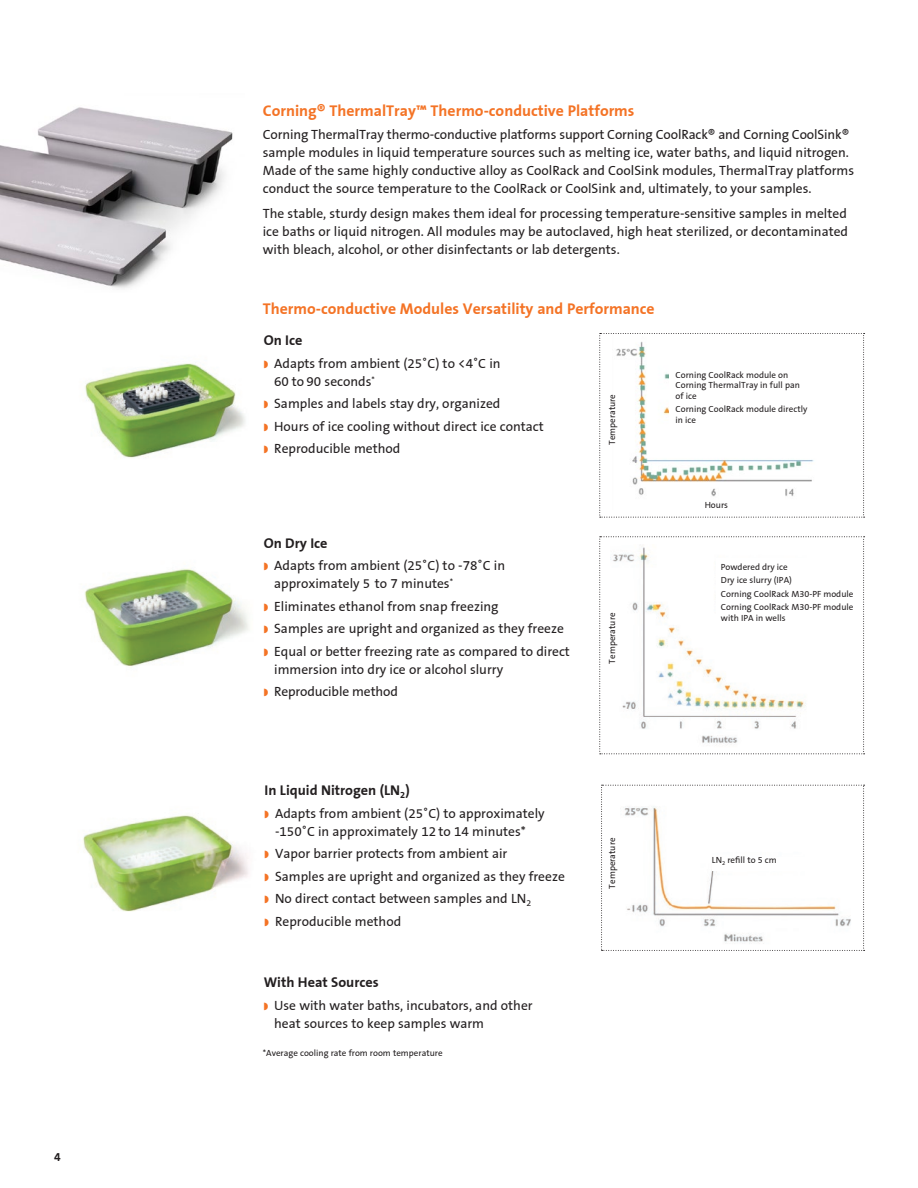
<style>
.page{position:relative;width:918px;height:1188px;background:#fff}
.page>*{position:absolute;margin:0;border:0;box-sizing:border-box;transform-origin:0 0}
.A_Head{font:700 15.75px "Corning Sans";color:#f47325}
.B_Head{font:700 14.25px "Corning Sans";color:#231f20}
.Body{font:13.5px/18px "Corning Sans";color:#231f20}
.t1{font:700 12px "Corning Sans";color:#231f20}
.Fig_legend{font:9px/10.5px "Corning Sans";color:#231f20}
.s1{color:#f47325}
</style>
<div class="page">
<img style="left:0;top:107px;width:233px;height:182px">
<img style="left:85px;top:363px;width:160px;height:95px">
<img style="left:85px;top:568px;width:164px;height:99px">
<img style="left:83px;top:815px;width:166px;height:97px">
<svg style="left:599px;top:333px;width:266px;height:185px"></svg>
<svg style="left:599px;top:536px;width:266px;height:218px"></svg>
<svg style="left:601px;top:785px;width:264px;height:166px"></svg>
<div style="left:712px;top:857px;width:101px;height:13px;background:#fff"></div>
<div style="left:670px;top:365px;width:155px;height:75px;background:#fff"></div>
<div style="left:716px;top:559px;width:144px;height:82px;background:#fff"></div>
<div style="left:719px;top:485px;width:34px;height:15px;background:#fff"></div>
<p class="t1" style="left:54px;top:1150px;width:8px">4</p>
<p class="A_Head" style="left:263px;top:102px;width:373px">Corning® ThermalTray™ Thermo-conductive Platforms</p>
<p class="Body" style="left:263px;top:125px;width:593px">Corning ThermalTray thermo-conductive platforms support Corning CoolRack® and Corning CoolSink® sample modules in liquid temperature sources such as melting ice, water baths, and liquid nitrogen.<br>Made of the same highly conductive alloy as CoolRack and CoolSink modules, ThermalTray platforms conduct the source temperature to the CoolRack or CoolSink and, ultimately, to your samples.</p>
<p class="Body" style="left:263px;top:205px;width:587px;text-align:justify">The stable, sturdy design makes them ideal for processing temperature-sensitive samples in melted ice baths or liquid nitrogen. All modules may be autoclaved, high heat sterilized, or decontaminated with bleach, alcohol, or other disinfectants or lab detergents.</p>
<p class="A_Head" style="left:263px;top:300px;width:393px">Thermo-conductive Modules Versatility and Performance</p>
<p class="B_Head" style="left:264px;top:332px;width:40px">On Ice</p>
<p class="Body" style="left:274px;top:354px;width:228px;text-indent:-10px"><span class="s1">◗</span> Adapts from ambient (25˚C) to &lt;4˚C in<br>60 to 90 seconds<sup>*</sup></p>
<p class="Body" style="left:264px;top:395px;width:238px"><span class="s1">◗</span> Samples and labels stay dry, organized</p>
<p class="Body" style="left:264px;top:417px;width:282px"><span class="s1">◗</span> Hours of ice cooling without direct ice contact</p>
<p class="Body" style="left:264px;top:440px;width:138px"><span class="s1">◗</span> Reproducible method</p>
<p class="B_Head" style="left:264px;top:534px;width:65px">On Dry Ice</p>
<p class="Body" style="left:274px;top:557px;width:232px;text-indent:-10px"><span class="s1">◗</span> Adapts from ambient (25˚C) to -78˚C in approximately 5 to 7 minutes<sup>*</sup></p>
<p class="Body" style="left:264px;top:597px;width:236px"><span class="s1">◗</span> Eliminates ethanol from snap freezing</p>
<p class="Body" style="left:264px;top:620px;width:302px"><span class="s1">◗</span> Samples are upright and organized as they freeze</p>
<p class="Body" style="left:274px;top:642px;width:297px;text-indent:-10px"><span class="s1">◗</span> Equal or better freezing rate as compared to direct immersion into dry ice or alcohol slurry</p>
<p class="Body" style="left:264px;top:683px;width:136px"><span class="s1">◗</span> Reproducible method</p>
<p class="Fig_legend" style="left:607px;top:445px;width:52px;rotate:-90deg">Temperature</p>
<p class="Fig_legend" style="left:607px;top:664px;width:52px;rotate:-90deg">Temperature</p>
<p class="Fig_legend" style="left:676px;top:370px;width:126px">Corning CoolRack module on<br>Corning ThermalTray in full pan of ice</p>
<p class="Fig_legend" style="left:676px;top:404px;width:133px">Corning CoolRack module directly in ice</p>
<p class="Fig_legend" style="left:705px;top:500px;width:25px">Hours</p>
<p class="Fig_legend" style="left:721px;top:561px;width:68px">Powdered dry ice</p>
<p class="Fig_legend" style="left:721px;top:575px;width:73px">Dry ice slurry (IPA)</p>
<p class="Fig_legend" style="left:721px;top:588px;width:134px">Corning CoolRack M30-PF module</p>
<p class="Fig_legend" style="left:721px;top:602px;width:134px">Corning CoolRack M30-PF module with IPA in wells</p>
<p class="B_Head" style="left:265px;top:782px;width:147px">In Liquid Nitrogen (LN<sub>2</sub>)</p>
<p class="Body" style="left:275px;top:804px;width:271px;text-indent:-10px"><span class="s1">◗</span> Adapts from ambient (25˚C) to approximately -150˚C in approximately 12 to 14 minutes*</p>
<p class="Body" style="left:265px;top:845px;width:244px"><span class="s1">◗</span> Vapor barrier protects from ambient air</p>
<p class="Body" style="left:265px;top:867px;width:302px"><span class="s1">◗</span> Samples are upright and organized as they freeze</p>
<p class="Body" style="left:265px;top:890px;width:268px"><span class="s1">◗</span> No direct contact between samples and LN<sub>2</sub></p>
<p class="Body" style="left:265px;top:912px;width:138px"><span class="s1">◗</span> Reproducible method</p>
<p class="B_Head" style="left:264px;top:974px;width:117px">With Heat Sources</p>
<p class="Body" style="left:274px;top:996px;width:260px;text-indent:-10px"><span class="s1">◗</span> Use with water baths, incubators, and other heat sources to keep samples warm</p>
<p class="Fig_legend" style="left:263px;top:1048px;width:181px">*Average cooling rate from room temperature</p>
<p class="Fig_legend" style="left:607px;top:889px;width:52px;rotate:-90deg">Temperature</p>
<p class="Fig_legend" style="left:712px;top:855px;width:66px">LN<sub>2</sub> refill to 5 cm</p>
</div>
